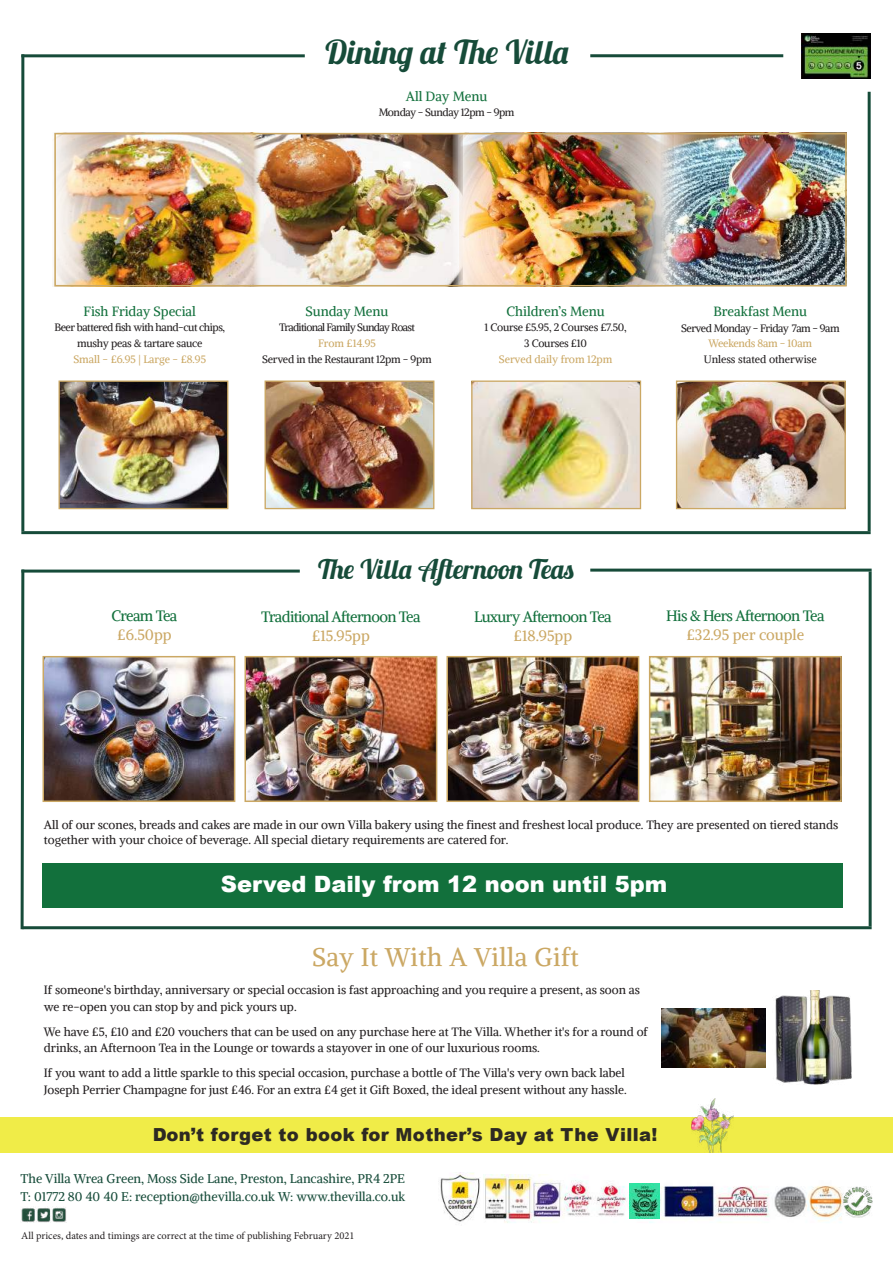
<style>
.page{position:relative;width:893px;height:1263px;background:#fff}
.page>*{position:absolute;margin:0;border:0;box-sizing:border-box;transform-origin:0 0}
.t1{font:33px "Lobster 1.3";color:#164b39}
.t2{font:27px "Lobster 1.3";color:#164b39}
.t3{font:25.5px "Alike";letter-spacing:.02em;color:#cba864}
.t4{font:900 22.5px "Arial";color:#fff}
.t5{font:900 18px "Arial";letter-spacing:.02em;color:#231f20}
.t6{font:15px "Alike";letter-spacing:-.04em;color:#12703c}
.t7{font:15px "Alike";color:#cba864}
.t8{font:13.35px "Alike";color:#12703c}
.t9{font:12.6px/18px "Alike";color:#164b39}
.t10{font:12px/16.8px "Alike";color:#231f20}
.t11{font:10.65px/15.8px "Alike";letter-spacing:-.04em;color:#231f20;text-align:center}
.t12{font:10.65px/15.8px "Alike";letter-spacing:-.02em;color:#231f20;text-align:center}
.t13{font:10.65px "Alike";color:#cba864}
.t14{font:10.65px "Alike";letter-spacing:-.06em;color:#231f20}
.t15{font:10.65px "Alike";color:#231f20}
.t16{font:10.65px "Alike";letter-spacing:-.02em;color:#cba864}
.t17{font:10.5px "Minion Pro";color:#231f20}
</style>
<div class="page">
<img style="left:21px;top:1207px;width:45px;height:16px">
<hr style="left:21px;top:570px;width:279px;height:3px;background:#164b39">
<svg style="left:20px;top:569px;width:6px;height:361px"></svg>
<hr style="left:22px;top:926px;width:850px;height:3px;background:#164b39">
<hr style="left:869px;top:572px;width:3px;height:354px;background:#164b39">
<hr style="left:21px;top:54px;width:284px;height:3px;background:#164b39">
<hr style="left:21px;top:531px;width:850px;height:3px;background:#164b39">
<hr style="left:868px;top:92px;width:3px;height:439px;background:#164b39">
<img style="left:802px;top:33px;width:68px;height:46px">
<div style="left:43px;top:863px;width:800px;height:44px;background:#12703c"></div>
<hr style="left:590px;top:569px;width:282px;height:3px;background:#164b39">
<hr style="left:21px;top:54px;width:3px;height:477px;background:#164b39">
<hr style="left:590px;top:54px;width:193px;height:3px;background:#164b39">
<img style="left:483px;top:1175px;width:359px;height:48px">
<img style="left:440px;top:1173px;width:40px;height:49px">
<img style="left:629px;top:1183px;width:30px;height:35px">
<img style="left:842px;top:1186px;width:31px;height:31px">
<img style="left:46px;top:659px;width:186px;height:140px">
<div style="left:43px;top:656px;width:192px;height:146px;border:2px solid #cba864"></div>
<img style="left:247px;top:659px;width:187px;height:140px">
<div style="left:244px;top:656px;width:193px;height:146px;border:2px solid #cba864"></div>
<img style="left:449px;top:659px;width:187px;height:140px">
<div style="left:446px;top:656px;width:193px;height:146px;border:2px solid #cba864"></div>
<img style="left:652px;top:659px;width:187px;height:140px">
<div style="left:649px;top:656px;width:193px;height:146px;border:2px solid #cba864"></div>
<img style="left:262px;top:136px;width:198px;height:147px">
<img style="left:53px;top:136px;width:209px;height:150px">
<img style="left:460px;top:136px;width:200px;height:147px">
<img style="left:660px;top:132px;width:187px;height:151px">
<div style="left:54px;top:133px;width:793px;height:153px;border:2px solid #cba864"></div>
<img style="left:61px;top:382px;width:165px;height:125px">
<div style="left:59px;top:380px;width:169px;height:129px;border:1px solid #cba864"></div>
<img style="left:473px;top:382px;width:166px;height:125px">
<div style="left:471px;top:380px;width:170px;height:129px;border:1px solid #cba864"></div>
<img style="left:678px;top:382px;width:166px;height:125px">
<div style="left:676px;top:380px;width:170px;height:129px;border:1px solid #cba864"></div>
<img style="left:267px;top:382px;width:165px;height:125px">
<div style="left:265px;top:380px;width:169px;height:129px;border:1px solid #cba864"></div>
<div style="left:0;top:1117px;width:893px;height:36px;background:#f0ec48"></div>
<img style="left:661px;top:1009px;width:104px;height:59px">
<img style="left:775px;top:991px;width:76px;height:94px">
<img style="left:692px;top:1098px;width:42px;height:54px">
<h1 class="t1" style="left:326px;top:31px;width:245px">Dining at The Villa</h1>
<p class="t8" style="left:406px;top:87px;width:83px">All Day Menu</p>
<p class="t11" style="left:379px;top:105px;width:137px">Monday - Sunday 12pm - 9pm</p>
<p class="t8" style="left:84px;top:302px;width:114px">Fish Friday Special</p>
<p class="t11" style="left:54px;top:320px;width:172px">Beer battered fish with hand-cut chips, mushy peas &amp; tartare sauce</p>
<p class="t13" style="left:73px;top:352px;width:134px">Small - £6.95 | Large - £8.95</p>
<p class="t8" style="left:306px;top:302px;width:84px">Sunday Menu</p>
<p class="t14" style="left:279px;top:321px;width:137px">Traditional Family Sunday Roast</p>
<p class="t13" style="left:318px;top:337px;width:59px">From £14.95</p>
<p class="t12" style="left:262px;top:351px;width:171px">Served in the Restaurant 12pm - 9pm</p>
<p class="t8" style="left:507px;top:302px;width:100px">Children’s Menu</p>
<p class="t12" style="left:485px;top:320px;width:143px">1 Course £5.95, 2 Courses £7.50,<br>3 Courses £10</p>
<p class="t13" style="left:499px;top:352px;width:115px">Served daily from 12pm</p>
<p class="t8" style="left:713px;top:303px;width:95px">Breakfast Menu</p>
<p class="t11" style="left:681px;top:320px;width:160px">Served Monday - Friday 7am - 9am</p>
<p class="t16" style="left:709px;top:337px;width:105px">Weekends 8am - 10am</p>
<p class="t15" style="left:704px;top:353px;width:114px">Unless stated otherwise</p>
<p class="t6" style="left:112px;top:606px;width:67px">Cream Tea</p>
<p class="t7" style="left:117px;top:625px;width:56px">£6.50pp</p>
<h2 class="t2" style="left:318px;top:552px;width:258px">The Villa Afternoon Teas</h2>
<p class="t6" style="left:261px;top:607px;width:161px">Traditional Afternoon Tea</p>
<p class="t7" style="left:312px;top:626px;width:59px">£15.95pp</p>
<p class="t6" style="left:474px;top:607px;width:139px">Luxury Afternoon Tea</p>
<p class="t7" style="left:514px;top:626px;width:60px">£18.95pp</p>
<p class="t6" style="left:666px;top:607px;width:160px">His &amp; Hers Afternoon Tea</p>
<p class="t7" style="left:686px;top:626px;width:119px">£32.95 per couple</p>
<p class="t10" style="left:44px;top:818px;width:796px;line-height:14.4px">All of our scones, breads and cakes are made in our own Villa bakery using the finest and freshest local produce. They are presented on tiered stands together with your choice of beverage. All special dietary requirements are catered for.</p>
<h3 class="t4" style="left:221px;top:867px;width:448px">Served Daily from 12 noon until 5pm</h3>
<h3 class="t3" style="left:312px;top:940px;width:268px">Say It With A Villa Gift</h3>
<p class="t10" style="left:44px;top:981px;width:597px">If someone's birthday, anniversary or special occasion is fast approaching and you require a present, as soon as we re-open you can stop by and pick yours up.</p>
<p class="t10" style="left:44px;top:1023px;width:605px">We have £5, £10 and £20 vouchers that can be used on any purchase here at The Villa. Whether it's for a round of drinks, an Afternoon Tea in the Lounge or towards a stayover in one of our luxurious rooms.</p>
<p class="t10" style="left:44px;top:1064px;width:584px">If you want to add a little sparkle to this special occasion, purchase a bottle of The Villa's very own back label<br>Joseph Perrier Champagne for just £46. For an extra £4 get it Gift Boxed, the ideal present without any hassle.</p>
<h3 class="t5" style="left:152px;top:1121px;width:507px">Don’t forget to book for Mother’s Day at The Villa!</h3>
<p class="t9" style="left:21px;top:1169px;width:386px">The Villa Wrea Green, Moss Side Lane, Preston, Lancashire, PR4 2PE<br>T: 01772 80 40 40 E: reception@thevilla.co.uk W: www.thevilla.co.uk</p>
<p class="t17" style="left:21px;top:1228px;width:335px">All prices, dates and timings are correct at the time of publishing February 2021</p>
</div>
